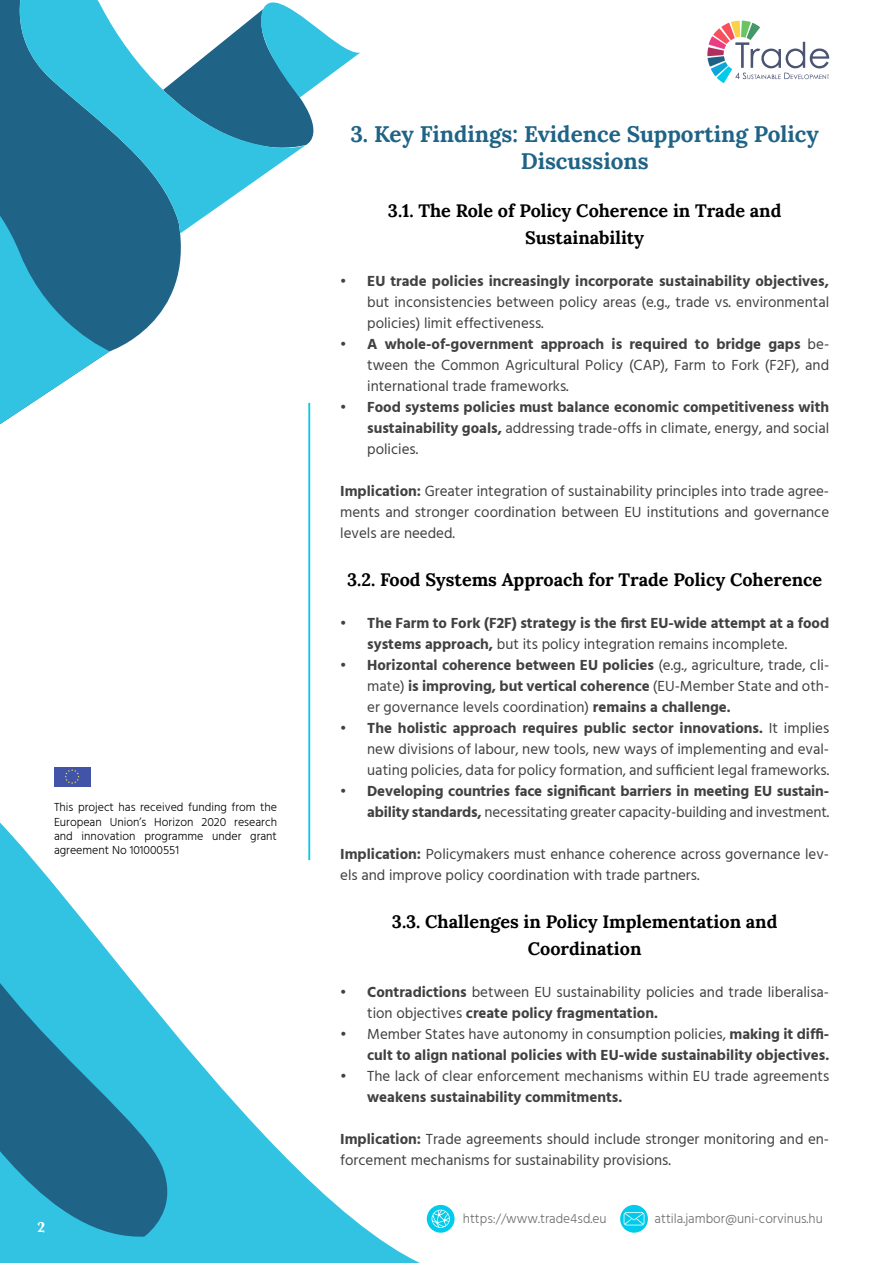
<style>
.page{position:relative;width:893px;height:1263px;background:#fff}
.page>*{position:absolute;margin:0;border:0;box-sizing:border-box;transform-origin:0 0}
.t1{font:700 22.5px/27px "Lora";color:#1f6386;text-align:center}
.t2{font:700 18px/27px "Lora";color:#000;text-align:center}
.t3{font:15px/21px "Hind Madurai";color:#414042}
.t4{font:700 15px/21px "Hind Madurai";color:#414042;text-align:justify}
.t5{font:700 15px "Baskerville";color:#fff}
.t6{font:300 13.5px "Hind Madurai";color:#6d6e71}
.t7{font:300 12px/14.4px "Hind Madurai";color:#000;text-align:justify}
.s1{font-weight:700}
.s2{font-weight:400}
</style>
<div class="page">
<div style="left:54px;top:767px;width:36px;height:19px;background:#4154a8"></div>
<svg style="left:65px;top:769px;width:15px;height:12px"></svg>
<svg style="left:0;top:0;width:181px;height:352px;fill:#1f6386"></svg>
<svg style="left:0;top:142px;width:110px;height:283px"></svg>
<svg style="left:0;top:781px;width:454px;height:482px"></svg>
<svg style="left:0;top:828px;width:185px;height:435px;fill:#32c3e2"></svg>
<svg style="left:11px;top:0;width:269px;height:233px"></svg>
<svg style="left:163px;top:0;width:197px;height:163px"></svg>
<svg style="left:0;top:1073px;width:147px;height:190px;background:#2585a7"></svg>
<svg style="left:620px;top:1205px;width:28px;height:28px"></svg>
<svg style="left:624px;top:1212px;width:20px;height:13px"></svg>
<div style="left:427px;top:1205px;width:28px;height:28px;background:#00cbea;border-radius:50%"></div>
<svg style="left:432px;top:1210px;width:18px;height:18px"></svg>
<hr style="left:309px;top:403px;width:1px;height:457px;background:#00cbea">
<svg style="left:707px;top:20px;width:122px;height:63px"></svg>
<p class="t7" style="left:54px;top:801px;width:225px">This project has received funding from the European Union’s Horizon 2020 research and innovation programme under grant agreement No 101000551</p>
<p class="t5" style="left:37px;top:1216px;width:10px">2</p>
<h1 class="t1" style="left:350px;top:119px;width:470px">3. Key Findings: Evidence Supporting Policy<br>Discussions</h1>
<p class="t2" style="left:388px;top:196px;width:395px">3.1. The Role of Policy Coherence in Trade and<br>Sustainability</p>
<p class="t4" style="left:340px;top:271px;width:490px">• EU trade policies increasingly incorporate sustainability objectives,</p>
<p class="t3" style="left:367px;top:292px;width:463px">but inconsistencies between policy areas (e.g., trade vs. environmental policies) limit effectiveness.</p>
<p class="t3" style="left:367px;top:334px;width:463px;text-align:justify;text-indent:-27px"><span class="s1">• A whole-of-government approach is required to bridge gaps</span> be&shy;tween the Common Agricultural Policy (CAP), Farm to Fork (F2F), and international trade frameworks.</p>
<p class="t4" style="left:367px;top:397px;width:463px;text-indent:-27px">• Food systems policies must balance economic competitiveness with sustainability goals, <span class="s2">addressing trade-offs in climate, energy, and social policies.</span></p>
<p class="t3" style="left:340px;top:481px;width:490px;text-align:justify"><span class="s1">Implication:</span> Greater integration of sustainability principles into trade agree&shy;ments and stronger coordination between EU institutions and governance levels are needed.</p>
<p class="t2" style="left:347px;top:565px;width:476px">3.2. Food Systems Approach for Trade Policy Coherence</p>
<p class="t4" style="left:367px;top:613px;width:463px;text-indent:-27px">• The Farm to Fork (F2F) strategy is the first EU-wide attempt at a food systems approach, <span class="s2">but its policy integration remains incomplete.</span></p>
<p class="t4" style="left:367px;top:655px;width:463px;text-indent:-27px">• Horizontal coherence between EU policies <span class="s2">(e.g., agriculture, trade, cli&shy;mate)</span> is improving, but vertical coherence <span class="s2">(EU-Member State and oth&shy;er governance levels coordination)</span> remains a challenge.</p>
<p class="t3" style="left:367px;top:718px;width:463px;text-align:justify;text-indent:-27px"><span class="s1">• The holistic approach requires public sector innovations.</span> It implies new divisions of labour, new tools, new ways of implementing and eval&shy;uating policies, data for policy formation, and sufficient legal frameworks.</p>
<p class="t4" style="left:340px;top:781px;width:490px;text-align:right">• Developing countries face significant barriers in meeting EU sustain&shy;ability standards, <span class="s2">necessitating greater capacity-building and investment.</span></p>
<p class="t3" style="left:340px;top:844px;width:490px"><span class="s1">Implication:</span> Policymakers must enhance coherence across governance lev&shy;els and improve policy coordination with trade partners.</p>
<p class="t2" style="left:392px;top:907px;width:387px">3.3. Challenges in Policy Implementation and<br>Coordination</p>
<p class="t3" style="left:367px;top:982px;width:463px;text-indent:-27px"><span class="s1">• Contradictions</span> between EU sustainability policies and trade liberalisa&shy;tion objectives <span class="s1">create policy fragmentation.</span></p>
<p class="t4" style="left:340px;top:1024px;width:490px;text-align:right"><span class="s2">• Member States have autonomy in consumption policies,</span> making it diffi&shy;cult to align national policies with EU-wide sustainability objectives.</p>
<p class="t3" style="left:340px;top:1066px;width:490px">• The lack of clear enforcement mechanisms within EU trade agreements</p>
<p class="t4" style="left:367px;top:1087px;width:257px">weakens sustainability commitments.</p>
<p class="t3" style="left:340px;top:1129px;width:490px"><span class="s1">Implication:</span> Trade agreements should include stronger monitoring and en&shy;forcement mechanisms for sustainability provisions.</p>
<p class="t6" style="left:463px;top:1211px;width:145px">https://www.trade4sd.eu</p>
<p class="t6" style="left:654px;top:1211px;width:170px">attila.jambor@uni-corvinus.hu</p>
</div>
